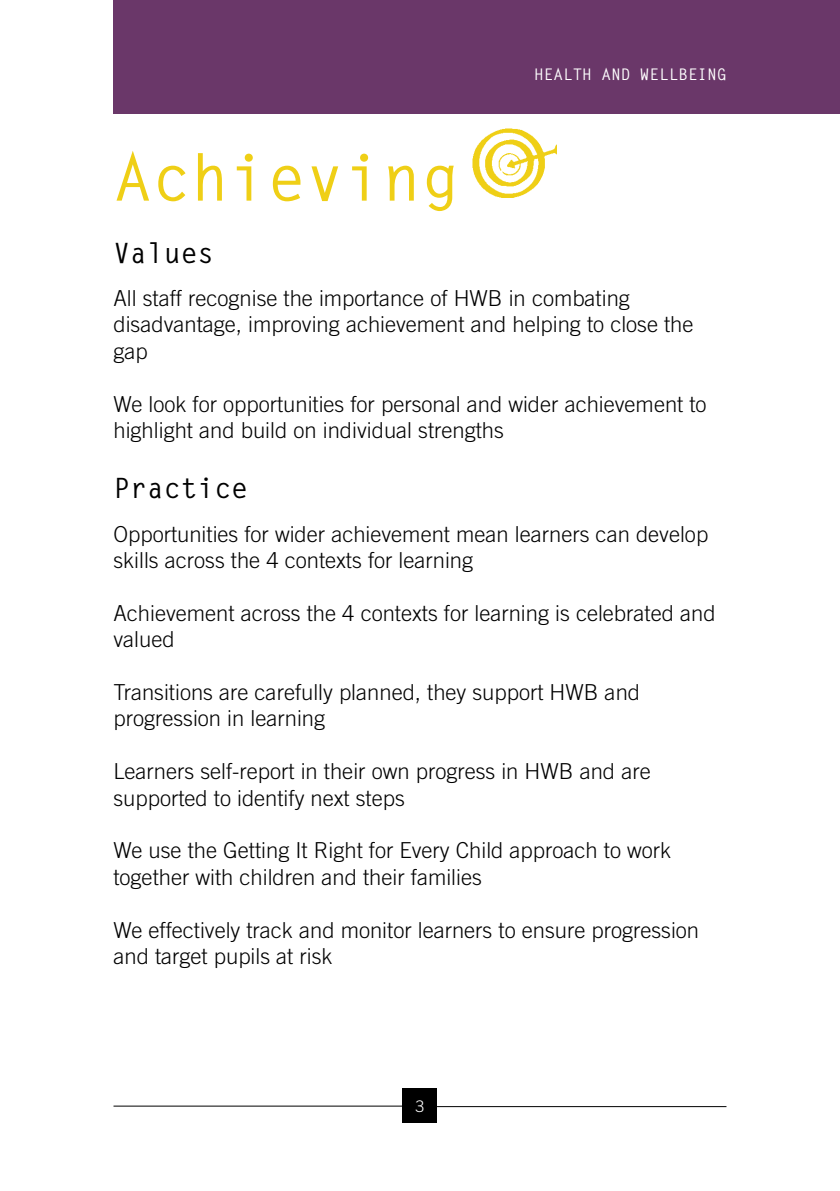
<style>
.page{position:relative;width:840px;height:1191px;background:#fff}
.page>*{position:absolute;margin:0;border:0;box-sizing:border-box;transform-origin:0 0}
.t1{font:700 64px "Letter Gothic Std";color:#efcf16}
.t2{font:700 28px "Letter Gothic Std";color:#000}
.t3{font:300 22px/26.4px "Trade Gothic LT Std";color:#000}
.t4{font:700 16px "Letter Gothic Std";color:#fff}
.t5{font:300 16px "Trade Gothic LT Std";color:#fff}
</style>
<div class="page">
<div style="left:113px;top:0;width:726px;height:113px;background:#6a3769"></div>
<div style="left:403px;top:1089px;width:34px;height:34px;background:#000"></div>
<hr style="left:113px;top:1105px;width:290px;height:1px;background:#000">
<hr style="left:437px;top:1106px;width:289px;height:1px;background:#000">
<img style="left:472px;top:129px;width:84px;height:69px">
<p class="t4" style="left:534px;top:64px;width:194px">health and wellbeing</p>
<h1 class="t1" style="left:113px;top:138px;width:347px">Achieving</h1>
<p class="t2" style="left:113px;top:235px;width:102px">Values</p>
<p class="t3" style="left:113px;top:285px;width:581px">All staff recognise the importance of HWB in combating disadvantage, improving achievement and helping to close the gap</p>
<p class="t3" style="left:113px;top:390px;width:594px">We look for opportunities for personal and wider achievement to highlight and build on individual strengths</p>
<p class="t2" style="left:113px;top:471px;width:136px">Practice</p>
<p class="t3" style="left:113px;top:520px;width:596px">Opportunities for wider achievement mean learners can develop skills across the 4 contexts for learning</p>
<p class="t3" style="left:113px;top:599px;width:603px">Achievement across the 4 contexts for learning is celebrated and valued</p>
<p class="t3" style="left:113px;top:678px;width:528px">Transitions are carefully planned, they support HWB and progression in learning</p>
<p class="t3" style="left:113px;top:758px;width:538px">Learners self-report in their own progress in HWB and are supported to identify next steps</p>
<p class="t3" style="left:113px;top:837px;width:559px">We use the Getting It Right for Every Child approach to work together with children and their families</p>
<p class="t3" style="left:113px;top:916px;width:587px">We effectively track and monitor learners to ensure progression and target pupils at risk</p>
<p class="t5" style="left:415px;top:1096px;width:10px">3</p>
</div>
